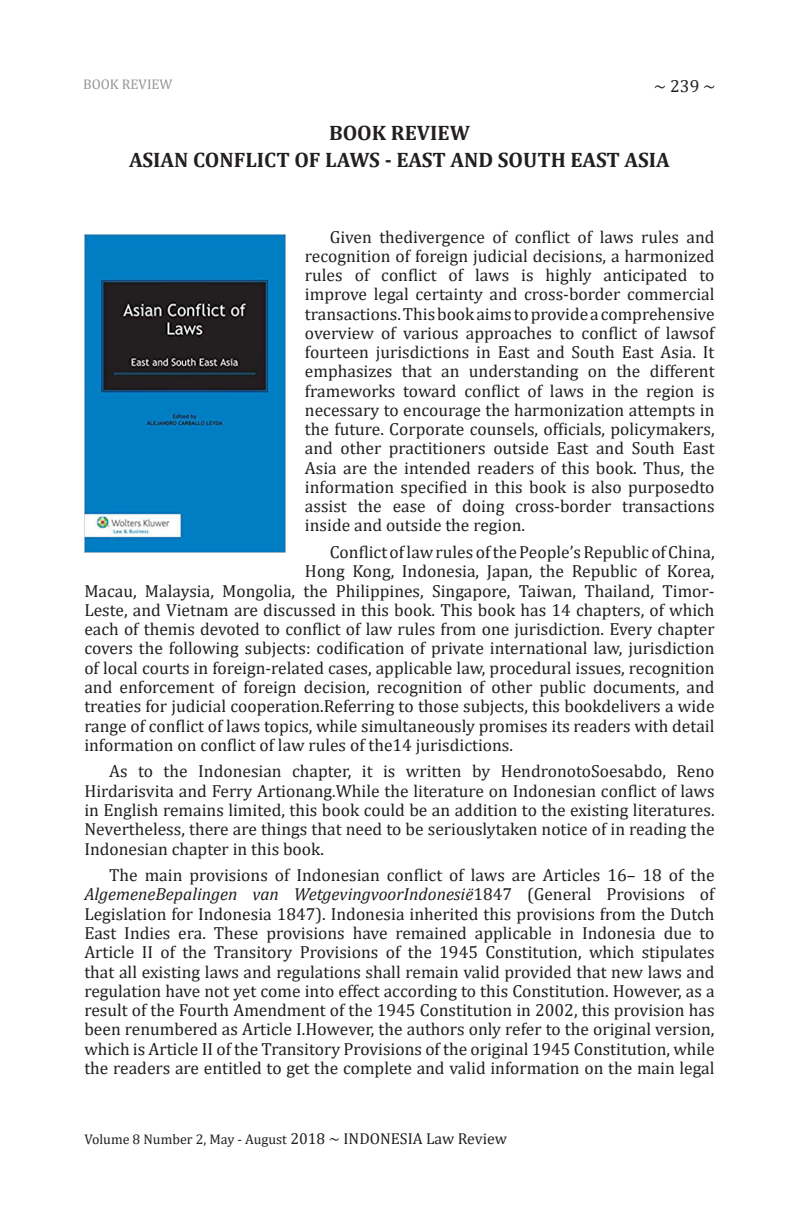
<style>
.page{position:relative;width:794px;height:1216px;background:#fff}
.page>*{position:absolute;margin:0;border:0;box-sizing:border-box;transform-origin:0 0}
._0JUDUL{font:700 21px "Cambria";color:#231f20}
.BODY_TEXT{font:17.5px/19.2px "Cambria";color:#231f20;text-align:justify}
.TAB1{font:17.5px "Cambria";color:#231f20}
.TAB1-2{font:14px "Cambria";color:#231f20}
.t1{font:14px "Cambria";color:#939598}
.s1{font-style:italic}
.s2{font-size:15.75px}
</style>
<div class="page">
<img style="left:84px;top:235px;width:201px;height:317px">
<p class="t1" style="left:83px;top:76px;width:91px">BOOK REVIEW</p>
<p class="TAB1" style="left:654px;top:76px;width:63px">~ 239 ~</p>
<p class="_0JUDUL" style="left:329px;top:118px;width:142px">BOOK REVIEW</p>
<p class="_0JUDUL" style="left:129px;top:145px;width:542px">ASIAN CONFLICT OF LAWS - EAST AND SOUTH EAST ASIA</p>
<p class="BODY_TEXT" style="left:305px;top:227px;width:411px;text-indent:25px">Given thedivergence of conflict of laws rules and recognition of foreign judicial decisions, a harmonized rules of conflict of laws is highly anticipated to improve legal certainty and cross-border commercial transactions. This book aims to provide a comprehensive overview of various approaches to conflict of lawsof fourteen jurisdictions in East and South East Asia. It emphasizes that an understanding on the different frameworks toward conflict of laws in the region is necessary to encourage the harmonization attempts in the future. Corporate counsels, officials, policymakers, and other practitioners outside East and South East Asia are the intended readers of this book. Thus, the information specified in this book is also purposedto assist the ease of doing cross-border transactions inside and outside the region.</p>
<p class="BODY_TEXT" style="left:330px;top:542px;width:386px">Conflict of law rules of the People’s Republic of China,</p>
<p class="BODY_TEXT" style="left:305px;top:561px;width:411px">Hong Kong, Indonesia, Japan, the Republic of Korea,</p>
<p class="BODY_TEXT" style="left:84px;top:581px;width:632px">Macau, Malaysia, Mongolia, the Philippines, Singapore, Taiwan, Thailand, Timor-</p>
<p class="BODY_TEXT" style="left:84px;top:600px;width:632px">Leste, and Vietnam are discussed in this book. This book has 14 chapters, of which</p>
<p class="BODY_TEXT" style="left:84px;top:619px;width:632px">each of themis devoted to conflict of law rules from one jurisdiction. Every chapter</p>
<p class="BODY_TEXT" style="left:84px;top:638px;width:631px">covers the following subjects: codification of private international law, jurisdiction</p>
<p class="BODY_TEXT" style="left:84px;top:658px;width:631px">of local courts in foreign-related cases, applicable law, procedural issues, recognition</p>
<p class="BODY_TEXT" style="left:84px;top:677px;width:631px">and enforcement of foreign decision, recognition of other public documents, and</p>
<p class="BODY_TEXT" style="left:84px;top:696px;width:631px">treaties for judicial cooperation.Referring to those subjects, this bookdelivers a wide</p>
<p class="BODY_TEXT" style="left:84px;top:715px;width:631px">range of conflict of laws topics, while simultaneously promises its readers with detail</p>
<p class="BODY_TEXT" style="left:84px;top:735px;width:430px">information on conflict of law rules of the14 jurisdictions.</p>
<p class="BODY_TEXT" style="left:84px;top:761px;width:632px;text-indent:25px">As to the Indonesian chapter, it is written by HendronotoSoesabdo, Reno Hirdarisvita and Ferry Artionang.While the literature on Indonesian conflict of laws in English remains limited, this book could be an addition to the existing literatures.<br>Nevertheless, there are things that need to be seriouslytaken notice of in reading the Indonesian chapter in this book.</p>
<p class="BODY_TEXT" style="left:84px;top:865px;width:632px;text-indent:25px">The main provisions of Indonesian conflict of laws are Articles 16– 18 of the <span class="s1">AlgemeneBepalingen van WetgevingvoorIndonesië</span>1847 (General Provisions of Legislation for Indonesia 1847). Indonesia inherited this provisions from the Dutch East Indies era. These provisions have remained applicable in Indonesia due to Article II of the Transitory Provisions of the 1945 Constitution, which stipulates that all existing laws and regulations shall remain valid provided that new laws and regulation have not yet come into effect according to this Constitution. However, as a result of the Fourth Amendment of the 1945 Constitution in 2002, this provision has been renumbered as Article I.However, the authors only refer to the original version, which is Article II of the Transitory Provisions of the original 1945 Constitution, while the readers are entitled to get the complete and valid information on the main legal</p>
<p class="TAB1-2" style="left:85px;top:1130px;width:424px">Volume 8 Number 2, May - August <span class="s2">2018 ~ INDONESIA Law Review</span></p>
</div>
